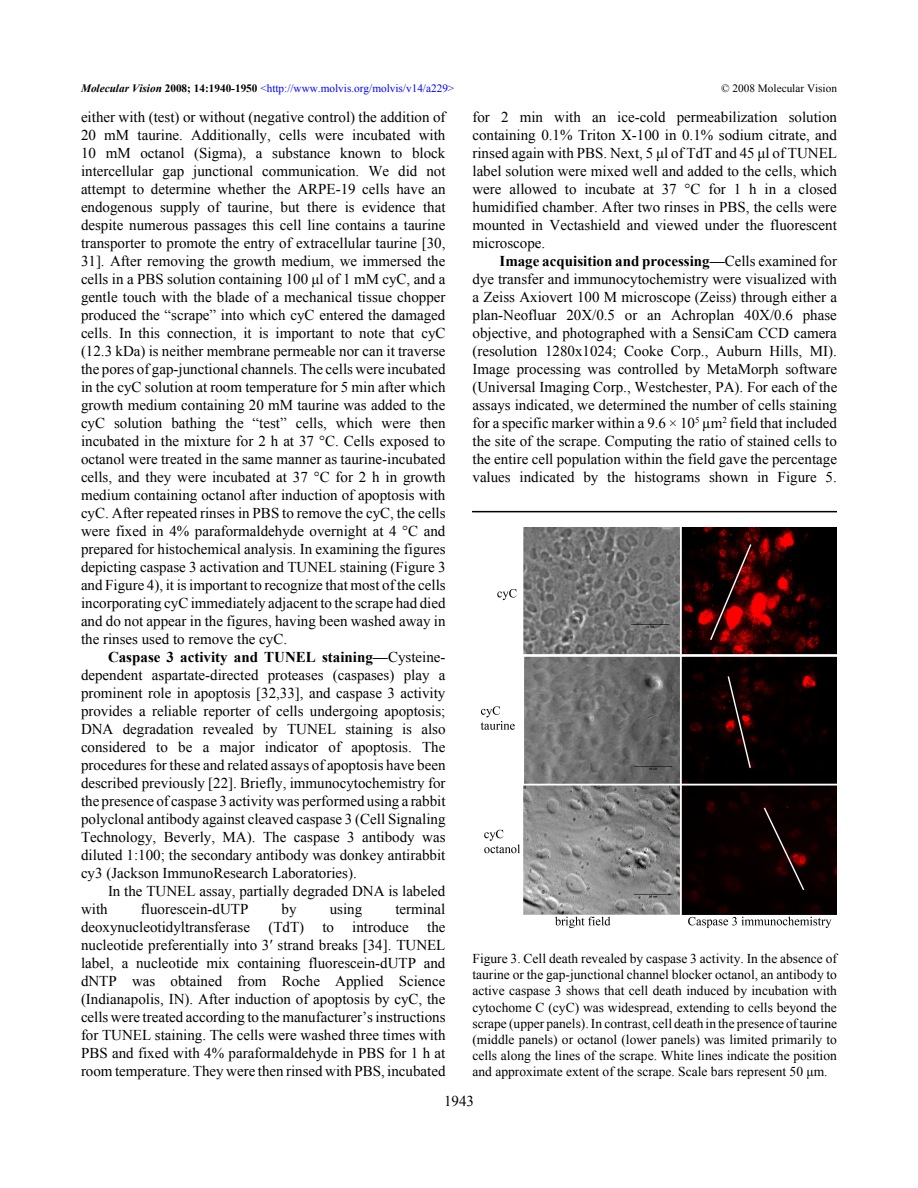
<style>
.page{position:relative;width:918px;height:1188px;background:#fff}
.page>*{position:absolute;margin:0;border:0;box-sizing:border-box;transform-origin:0 0}
.t1{font:15px/18px "Times New Roman";color:#000;text-align:justify}
.t2{font:13.5px/16.2px "Times New Roman";color:#000;text-align:justify}
.t3{font:11.25px "Times New Roman";color:#00f}
.t4{font:11.25px "Times New Roman";color:#000}
.s1{font-weight:700;font-style:italic;color:#000}
.s2{font-weight:700;color:#000}
.s3{font-weight:700}
</style>
<div class="page">
<hr style="left:472px;top:511px;width:365px;height:1px;background:#000">
<img style="left:480px;top:527px;width:357px;height:401px">
<p class="t3" style="left:81px;top:82px;width:375px"><span class="s1">Molecular Vision</span> <span class="s2">2008; 14:1940-1950</span> &lt;http://www.molvis.org/molvis/v14/a229&gt;</p>
<p class="t4" style="left:721px;top:82px;width:117px">© 2008 Molecular Vision</p>
<p class="t1" style="left:81px;top:108px;width:366px">either with (test) or without (negative control) the addition of 20 mM taurine. Additionally, cells were incubated with 10 mM octanol (Sigma), a substance known to block intercellular gap junctional communication. We did not attempt to determine whether the ARPE-19 cells have an endogenous supply of taurine, but there is evidence that despite numerous passages this cell line contains a taurine transporter to promote the entry of extracellular taurine [30, 31]. After removing the growth medium, we immersed the cells in a PBS solution containing 100 μl of 1 mM cyC, and a gentle touch with the blade of a mechanical tissue chopper produced the “scrape” into which cyC entered the damaged cells. In this connection, it is important to note that cyC (12.3 kDa) is neither membrane permeable nor can it traverse the pores of gap-junctional channels. The cells were incubated in the cyC solution at room temperature for 5 min after which growth medium containing 20 mM taurine was added to the cyC solution bathing the “test” cells, which were then incubated in the mixture for 2 h at 37 °C. Cells exposed to octanol were treated in the same manner as taurine-incubated cells, and they were incubated at 37 °C for 2 h in growth medium containing octanol after induction of apoptosis with cyC. After repeated rinses in PBS to remove the cyC, the cells were fixed in 4% paraformaldehyde overnight at 4 °C and prepared for histochemical analysis. In examining the figures depicting caspase 3 activation and TUNEL staining (Figure 3 and Figure 4), it is important to recognize that most of the cells incorporating cyC immediately adjacent to the scrape had died and do not appear in the figures, having been washed away in the rinses used to remove the cyC.</p>
<p class="t1" style="left:81px;top:648px;width:366px;text-indent:27px"><span class="s3">Caspase 3 activity and TUNEL staining—</span>Cysteine&shy;dependent aspartate-directed proteases (caspases) play a prominent role in apoptosis [32,33], and caspase 3 activity provides a reliable reporter of cells undergoing apoptosis; DNA degradation revealed by TUNEL staining is also considered to be a major indicator of apoptosis. The procedures for these and related assays of apoptosis have been described previously [22]. Briefly, immunocytochemistry for the presence of caspase 3 activity was performed using a rabbit polyclonal antibody against cleaved caspase 3 (Cell Signaling Technology, Beverly, MA). The caspase 3 antibody was diluted 1:100; the secondary antibody was donkey antirabbit cy3 (Jackson ImmunoResearch Laboratories).</p>
<p class="t1" style="left:108px;top:882px;width:339px">In the TUNEL assay, partially degraded DNA is labeled</p>
<p class="t1" style="left:81px;top:900px;width:28px">with</p>
<p class="t1" style="left:141px;top:900px;width:109px">fluorescein-dUTP</p>
<p class="t1" style="left:282px;top:900px;width:16px">by</p>
<p class="t1" style="left:330px;top:900px;width:34px">using</p>
<p class="t1" style="left:81px;top:900px;width:366px;text-indent:314px">terminal deoxynucleotidyltransferase (TdT) to introduce the nucleotide preferentially into 3′ strand breaks [34]. TUNEL label, a nucleotide mix containing fluorescein-dUTP and dNTP was obtained from Roche Applied Science (Indianapolis, IN). After induction of apoptosis by cyC, the cells were treated according to the manufacturer’s instructions for TUNEL staining. The cells were washed three times with PBS and fixed with 4% paraformaldehyde in PBS for 1 h at room temperature. They were then rinsed with PBS, incubated</p>
<p class="t1" style="left:472px;top:108px;width:366px">for 2 min with an ice-cold permeabilization solution containing 0.1% Triton X-100 in 0.1% sodium citrate, and rinsed again with PBS. Next, 5 μl of TdT and 45 μl of TUNEL label solution were mixed well and added to the cells, which were allowed to incubate at 37 °C for 1 h in a closed humidified chamber. After two rinses in PBS, the cells were mounted in Vectashield and viewed under the fluorescent microscope.</p>
<p class="t1" style="left:472px;top:252px;width:366px;text-indent:27px"><span class="s3">Image acquisition and processing—</span>Cells examined for dye transfer and immunocytochemistry were visualized with a Zeiss Axiovert 100 M microscope (Zeiss) through either a plan-Neofluar 20X/0.5 or an Achroplan 40X/0.6 phase objective, and photographed with a SensiCam CCD camera (resolution 1280x1024; Cooke Corp., Auburn Hills, MI).<br>Image processing was controlled by MetaMorph software (Universal Imaging Corp., Westchester, PA). For each of the assays indicated, we determined the number of cells staining for a specific marker within a 9.6 × 10<sup>5</sup> µm<sup>2</sup> field that included the site of the scrape. Computing the ratio of stained cells to the entire cell population within the field gave the percentage values indicated by the histograms shown in Figure 5.</p>
<p class="t2" style="left:472px;top:950px;width:366px">Figure 3. Cell death revealed by caspase 3 activity. In the absence of taurine or the gap-junctional channel blocker octanol, an antibody to active caspase 3 shows that cell death induced by incubation with cytochome C (cyC) was widespread, extending to cells beyond the scrape (upper panels). In contrast, cell death in the presence of taurine (middle panels) or octanol (lower panels) was limited primarily to cells along the lines of the scrape. White lines indicate the position and approximate extent of the scrape. Scale bars represent 50 μm.</p>
<p class="t1" style="left:444px;top:1092px;width:31px">1943</p>
</div>
